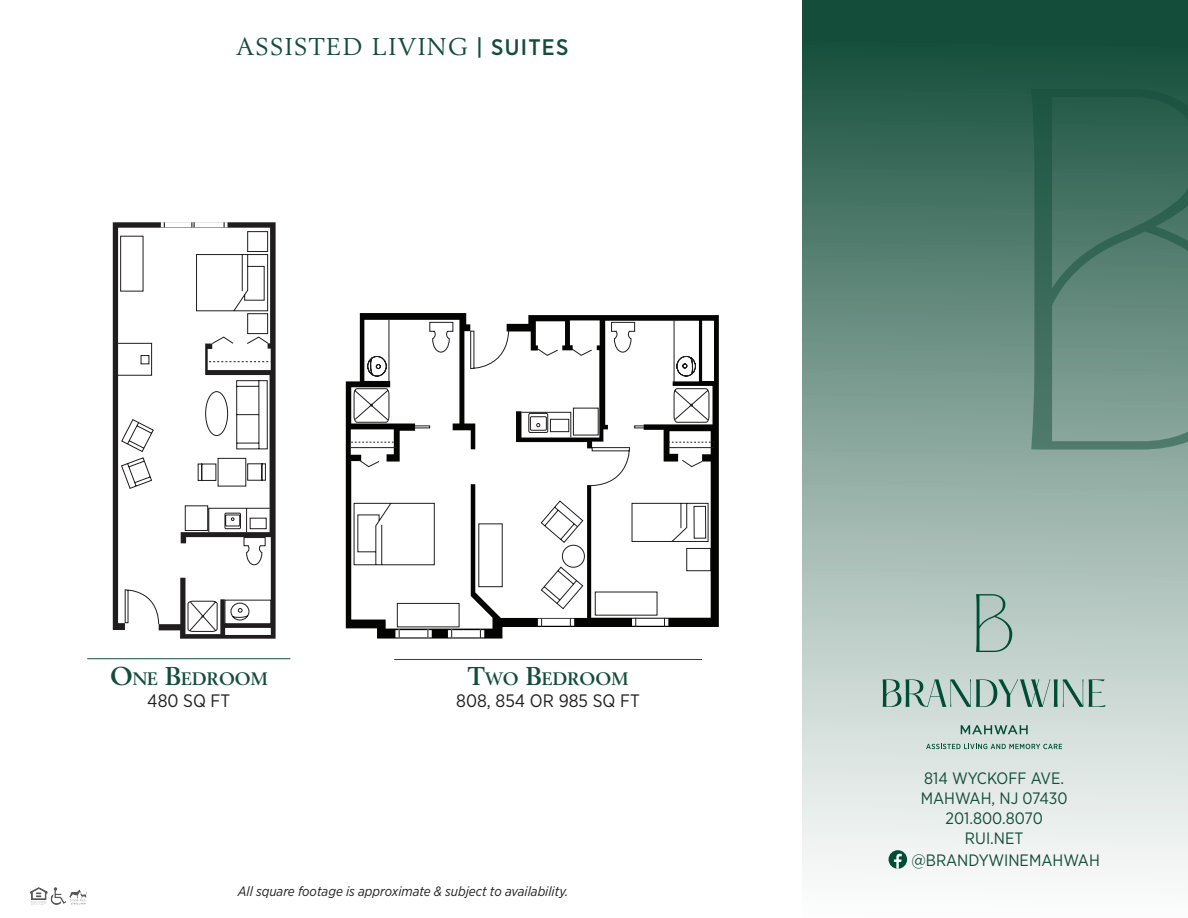
<style>
.page{position:relative;width:1188px;height:918px;background:#fff}
.page>*{position:absolute;margin:0;border:0;box-sizing:border-box;transform-origin:0 0}
.t1{font:24px "Berling LT Std";letter-spacing:.055em;color:#144e3a}
.t2{font:18px "Gotham Narrow";color:#231f20}
.t3{font:700 17.85px "Berling LT Std";color:#144e3a}
.t4{font:16.5px/19.8px "Gotham Narrow";color:#144e3a;text-align:center}
.t5{font:italic 13.5px "Gotham Narrow";color:#231f20}
.s1{font-family:"Gotham Narrow";font-weight:500;font-size:22.5px}
.s2{font-size:25.5px}
</style>
<div class="page">
<hr style="left:87px;top:658px;width:203px;height:1px;background:#144e3a">
<hr style="left:394px;top:659px;width:308px;height:1px;background:#144e3a">
<img style="left:31px;top:888px;width:56px;height:17px">
<div style="left:802px;top:0;width:386px;height:918px;background:linear-gradient(to bottom,#104b37,#fff)"></div>
<svg style="left:1031px;top:89px;width:157px;height:361px"></svg>
<svg style="left:961px;top:725px;width:67px;height:9px"></svg>
<svg style="left:1089px;top:679px;width:17px;height:28px"></svg>
<svg style="left:883px;top:679px;width:200px;height:28px"></svg>
<svg style="left:976px;top:594px;width:36px;height:58px"></svg>
<svg style="left:926px;top:744px;width:136px;height:5px"></svg>
<svg style="left:889px;top:850px;width:18px;height:19px"></svg>
<svg style="left:894px;top:854px;width:8px;height:15px"></svg>
<svg style="left:113px;top:222px;width:163px;height:417px;fill:#201d1e"></svg>
<svg style="left:116px;top:231px;width:154px;height:302px"></svg>
<svg style="left:125px;top:355px;width:146px;height:277px"></svg>
<svg style="left:192px;top:222px;width:3px;height:5px"></svg>
<svg style="left:346px;top:313px;width:373px;height:326px"></svg>
<hr style="left:351px;top:447px;width:46px;height:1px;background:#201d1e">
<svg style="left:353px;top:322px;width:358px;height:306px"></svg>
<svg style="left:367px;top:319px;width:329px;height:63px"></svg>
<hr style="left:674px;top:320px;width:1px;height:63px;background:#201d1e">
<svg style="left:521px;top:388px;width:194px;height:222px"></svg>
<p class="t1" style="left:236px;top:32px;width:334px">ASSISTED LIVING <span class="s1">| SUITES</span></p>
<p class="t3" style="left:110px;top:668px;width:159px"><span class="s2">O</span>NE <span class="s2">B</span>EDROOM</p>
<p class="t2" style="left:147px;top:689px;width:84px">480 SQ FT</p>
<p class="t3" style="left:468px;top:668px;width:162px"><span class="s2">T</span>WO <span class="s2">B</span>EDROOM</p>
<p class="t2" style="left:456px;top:689px;width:185px">808, 854 OR 985 SQ FT</p>
<p class="t5" style="left:238px;top:883px;width:332px">All square footage is approximate &amp; subject to availability.</p>
<p class="t4" style="left:924px;top:768px;width:141px">814 WYCKOFF AVE.</p>
<p class="t4" style="left:921px;top:788px;width:149px">MAHWAH, NJ 07430<br>201.800.8070</p>
<p class="t4" style="left:965px;top:828px;width:60px">RUI.NET</p>
<p class="t4" style="left:911px;top:850px;width:190px">@BRANDYWINEMAHWAH</p>
</div>
